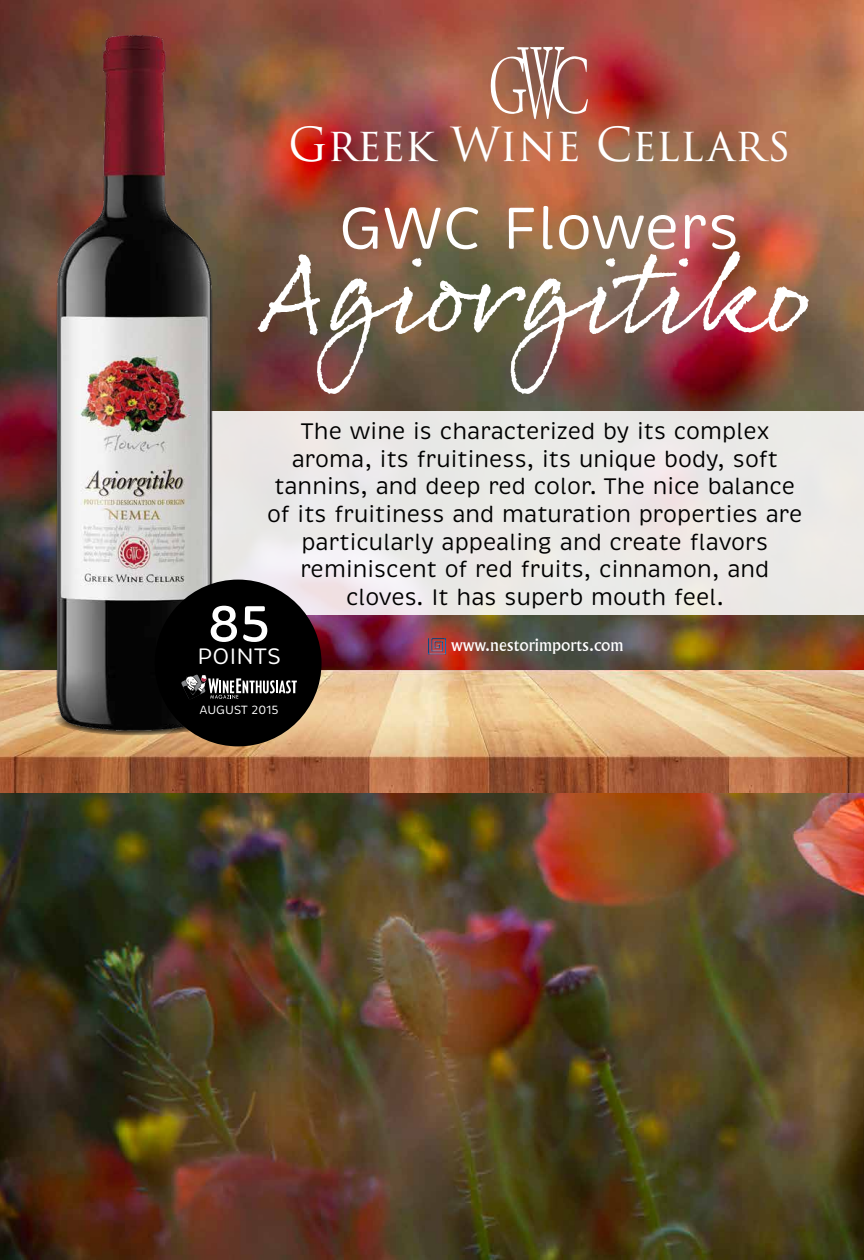
<style>
.page{position:relative;width:864px;height:1260px;background:#fff}
.page>*{position:absolute;margin:0;border:0;box-sizing:border-box;transform-origin:0 0}
.t1{font:117.2px "Rollerscript Rough";color:#fff}
.t2{font:60.3px "Brevia";letter-spacing:-.005em;color:#fff}
.t3{font:500 51.8px "Brevia";color:#fff}
.t4{font:45.7px "Trajan Pro 3";letter-spacing:-.01em;color:#fff}
.t5{font:23px/27.6px "Brevia";color:#000;text-align:center}
.t6{font:22.9px "Brevia";color:#fff}
.t7{font:16.3px "Flareserif 821 BT";color:#fff}
.t8{font:12.2px "Brevia";color:#fff}
</style>
<div class="page">
<img style="left:0;top:0;width:864px;height:1260px">
<img style="left:0;top:671px;width:864px;height:122px">
<svg style="left:491px;top:47px;width:97px;height:72px"></svg>
<div style="left:183px;top:411px;width:681px;height:203px;background:#ebe9e6"></div>
<img style="left:41px;top:15px;width:188px;height:731px">
<div style="left:155px;top:580px;width:167px;height:166px;background:#000;border-radius:50%"></div>
<svg style="left:181px;top:674px;width:116px;height:25px"></svg>
<svg style="left:425px;top:635px;width:23px;height:21px"></svg>
<h3 class="t4" style="left:288px;top:113px;width:504px">Greek Wine Cellars</h3>
<h2 class="t2" style="left:339px;top:191px;width:402px">GWC Flowers</h2>
<h1 class="t1" style="left:265px;top:220px;width:551px">Agiorgitiko</h1>
<p class="t5" style="left:267px;top:418px;width:537px">The wine is characterized by its complex aroma, its fruitiness, its unique body, soft tannins, and deep red color. The nice balance of its fruitiness and maturation properties are particularly appealing and create flavors reminiscent of red fruits, cinnamon, and cloves. It has superb mouth feel.</p>
<h3 class="t3" style="left:208px;top:592px;width:64px">85</h3>
<p class="t6" style="left:197px;top:642px;width:85px">POINTS</p>
<p class="t7" style="left:451px;top:635px;width:174px">www.nestorimports.com</p>
<p class="t8" style="left:199px;top:702px;width:81px">AUGUST 2015</p>
</div>
